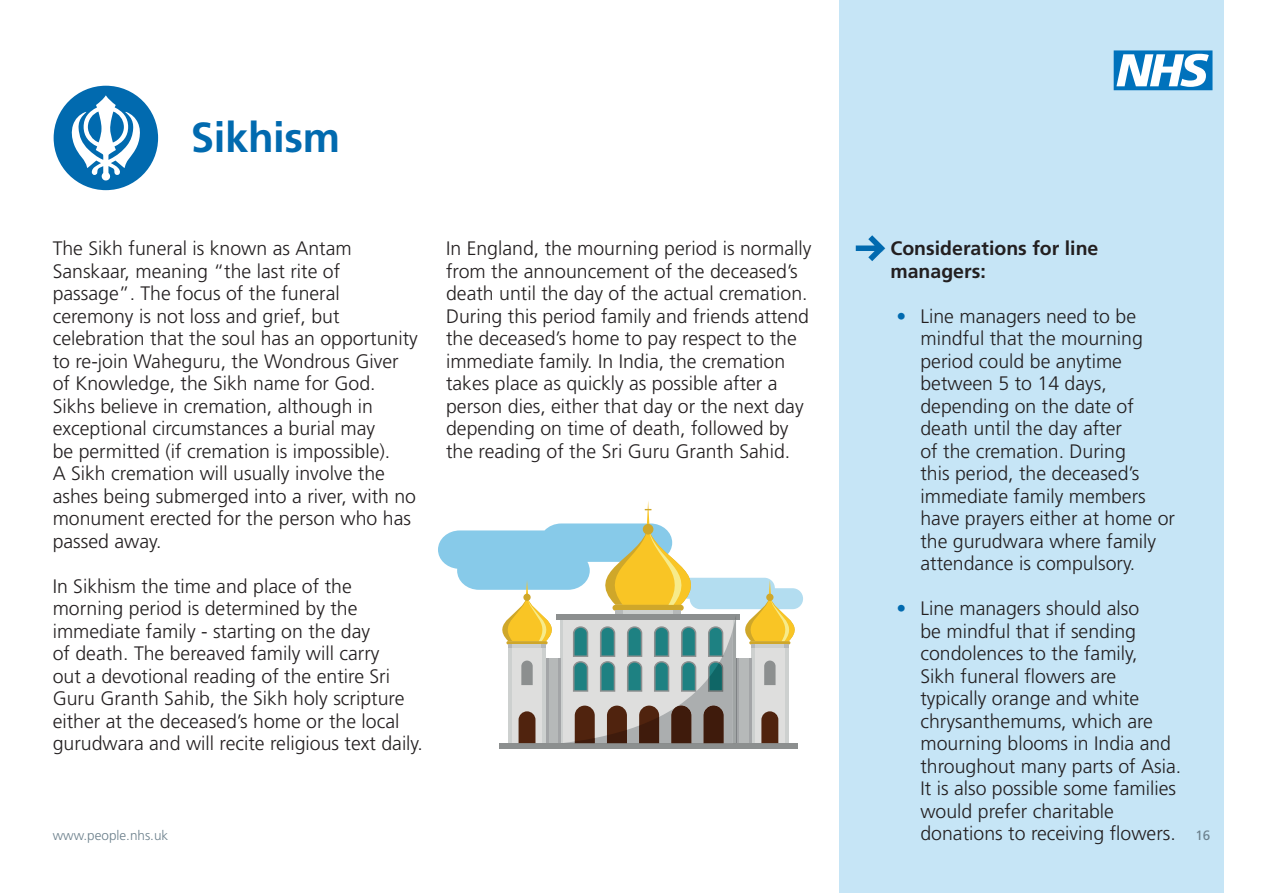
<style>
.page{position:relative;width:1263px;height:893px;background:#fff}
.page>*{position:absolute;margin:0;border:0;box-sizing:border-box;transform-origin:0 0}
.t1{font:700 42px "Frutiger LT Std";letter-spacing:-.01em;color:#016aaf}
.t2{font:300 19.5px/22.5px "Frutiger LT Std";color:#231f20}
.t3{font:700 19.5px/22.5px "Frutiger LT Std";color:#231f20}
.t4{font:300 13.5px "Frutiger LT Std";color:#6c808c}
.t5{font:13.5px "Frutiger LT Std";color:#6c808c}
.s1{color:#016aaf}
</style>
<div class="page">
<div style="left:839px;top:0;width:385px;height:893px;background:#c6e5f6"></div>
<svg style="left:856px;top:235px;width:29px;height:26px"></svg>
<div style="left:54px;top:86px;width:104px;height:104px;background:#016aaf;border-radius:50%"></div>
<svg style="left:71px;top:95px;width:69px;height:86px"></svg>
<div style="left:499px;top:743px;width:298px;height:6px;background:#8c8f8f"></div>
<svg style="left:438px;top:501px;width:365px;height:243px"></svg>
<svg style="left:1114px;top:50px;width:98px;height:40px;background:#78b4db"></svg>
<h1 class="t1" style="left:191px;top:112px;width:151px">Sikhism</h1>
<p class="t2" style="left:53px;top:238px;width:367px">The Sikh funeral is known as Antam Sanskaar, meaning “the last rite of passage”. The focus of the funeral ceremony is not loss and grief, but celebration that the soul has an opportunity to re-join Waheguru, the Wondrous Giver of Knowledge, the Sikh name for God.<br>Sikhs believe in cremation, although in exceptional circumstances a burial may<br>be permitted (if cremation is impossible).<br>A Sikh cremation will usually involve the ashes being submerged into a river, with no monument erected for the person who has passed away.</p>
<p class="t2" style="left:53px;top:575px;width:372px">In Sikhism the time and place of the morning period is determined by the immediate family - starting on the day<br>of death. The bereaved family will carry<br>out a devotional reading of the entire Sri Guru Granth Sahib, the Sikh holy scripture either at the deceased’s home or the local gurudwara and will recite religious text daily.</p>
<p class="t3" style="left:890px;top:237px;width:210px">Considerations for line managers:</p>
<p class="t2" style="left:920px;top:305px;width:256px;text-indent:-24px"><span class="s1">•</span> Line managers need to be mindful that the mourning period could be anytime between 5 to 14 days, depending on the date of death until the day after<br>of the cremation. During<br>this period, the deceased’s immediate family members have prayers either at home or the gurudwara where family attendance is compulsory.</p>
<p class="t2" style="left:920px;top:598px;width:262px;text-indent:-24px"><span class="s1">•</span> Line managers should also<br>be mindful that if sending condolences to the family,<br>Sikh funeral flowers are typically orange and white chrysanthemums, which are mourning blooms in India and throughout many parts of Asia.<br>It is also possible some families would prefer charitable donations to receiving flowers.</p>
<p class="t2" style="left:446px;top:238px;width:367px">In England, the mourning period is normally from the announcement of the deceased’s death until the day of the actual cremation.<br>During this period family and friends attend the deceased’s home to pay respect to the immediate family. In India, the cremation takes place as quickly as possible after a person dies, either that day or the next day depending on time of death, followed by the reading of the Sri Guru Granth Sahid.</p>
<p class="t4" style="left:53px;top:828px;width:117px">www.people.nhs.uk</p>
<p class="t5" style="left:1195px;top:828px;width:17px">16</p>
</div>
